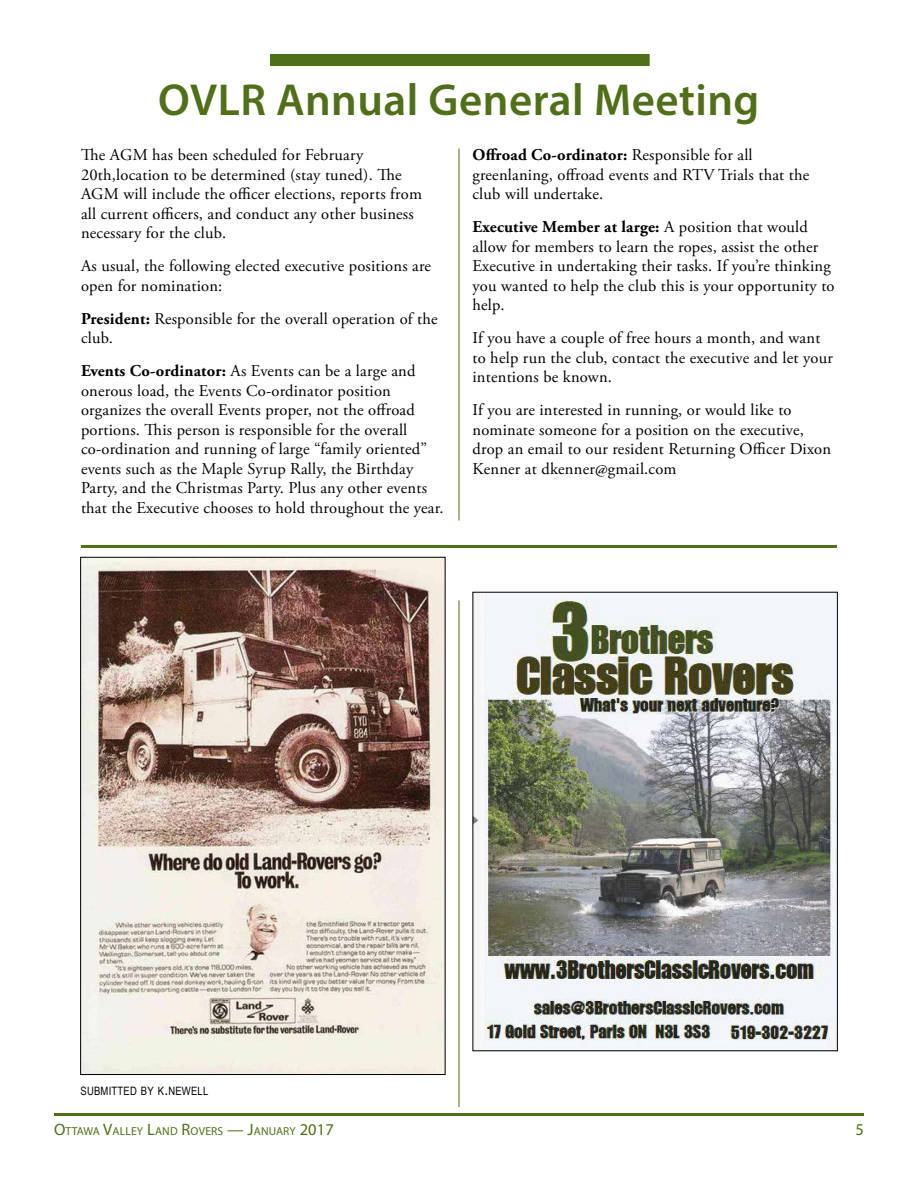
<style>
.page{position:relative;width:918px;height:1188px;background:#fff}
.page>*{position:absolute;margin:0;border:0;box-sizing:border-box;transform-origin:0 0}
.t1{font:600 45px "Myriad Pro";letter-spacing:.01em;color:#4f6f19}
.t2{font:16.5px/19.5px "Adobe Garamond Pro";letter-spacing:.01em;color:#000}
.t3{font:16.5px "Myriad Pro";color:#4f6f19}
.t4{font:11.55px "Myriad Pro";letter-spacing:.015em;color:#4f6f19}
.t5{font:11.55px "Arial Narrow";letter-spacing:.015em;color:#000}
.s1{font-weight:700}
.s2{font-size:16.5px}
</style>
<div class="page">
<hr style="left:54px;top:1113px;width:810px;height:3px;background:#4f6f19">
<div style="left:270px;top:54px;width:380px;height:12px;background:#4f6f19"></div>
<hr style="left:81px;top:545px;width:756px;height:3px;background:#4f6f19">
<hr style="left:459px;top:600px;width:1px;height:507px;background:#4f6f19">
<hr style="left:459px;top:148px;width:1px;height:373px;background:#4f6f19">
<img style="left:82px;top:559px;width:362px;height:514px">
<img style="left:474px;top:594px;width:362px;height:455px">
<h1 class="t1" style="left:158px;top:71px;width:603px">OVLR Annual General Meeting</h1>
<p class="t2" style="left:472px;top:146px;width:338px"><span class="s1">Offroad Co-ordinator:</span> Responsible for all greenlaning, offroad events and RTV Trials that the club will undertake.</p>
<p class="t2" style="left:472px;top:218px;width:364px"><span class="s1">Executive Member at large:</span> A position that would allow for members to learn the ropes, assist the other Executive in undertaking their tasks. If you’re thinking you wanted to help the club this is your opportunity to help.</p>
<p class="t2" style="left:472px;top:329px;width:362px">If you have a couple of free hours a month, and want to help run the club, contact the executive and let your intentions be known.</p>
<p class="t2" style="left:472px;top:401px;width:360px">If you are interested in running, or would like to nominate someone for a position on the executive, drop an email to our resident Returning Officer Dixon Kenner at dkenner@gmail.com</p>
<p class="t2" style="left:81px;top:146px;width:343px">The AGM has been scheduled for February 20th,location to be determined (stay tuned). The AGM will include the officer elections, reports from all current officers, and conduct any other business necessary for the club.</p>
<p class="t2" style="left:81px;top:257px;width:352px">As usual, the following elected executive positions are open for nomination:</p>
<p class="t2" style="left:81px;top:310px;width:358px"><span class="s1">President:</span> Responsible for the overall operation of the club.</p>
<p class="t2" style="left:81px;top:362px;width:364px"><span class="s1">Events Co-ordinator:</span> As Events can be a large and onerous load, the Events Co-ordinator position organizes the overall Events proper, not the offroad portions. This person is responsible for the overall co-ordination and running of large “family oriented” events such as the Maple Syrup Rally, the Birthday Party, and the Christmas Party. Plus any other events that the Executive chooses to hold throughout the year.</p>
<p class="t5" style="left:81px;top:1083px;width:129px">SUBMITTED BY K<span class="s2">.</span>NEWELL</p>
<p class="t4" style="left:54px;top:1124px;width:282px"><span class="s2">O</span>TTAWA <span class="s2">V</span>ALLEY <span class="s2">L</span>AND <span class="s2">R</span>OVERS <span class="s2">— J</span>ANUARY <span class="s2">2017</span></p>
<p class="t3" style="left:856px;top:1120px;width:10px">5</p>
</div>
